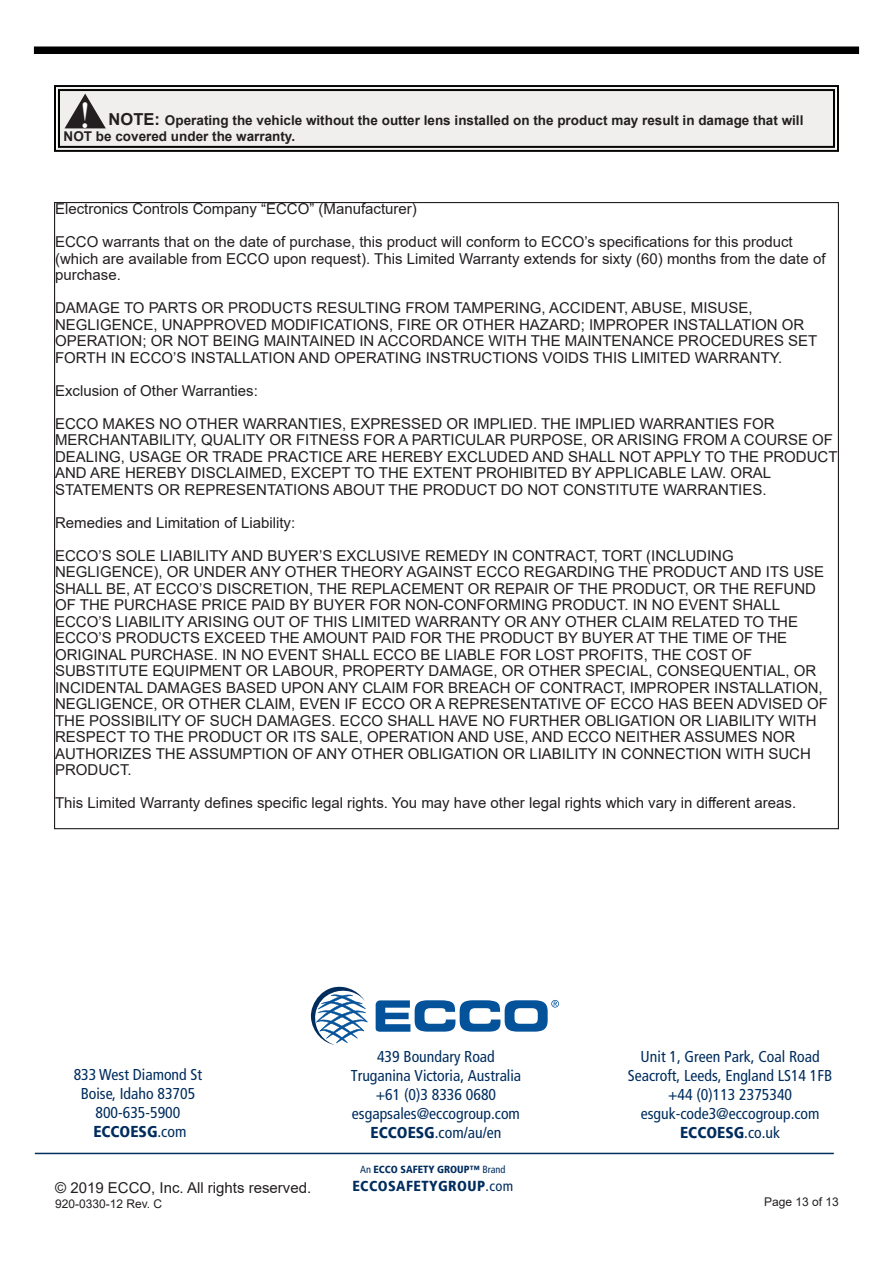
<style>
.page{position:relative;width:893px;height:1263px;background:#fff}
.page>*{position:absolute;margin:0;border:0;box-sizing:border-box;transform-origin:0 0}
.t1{font:38.25px "Bask Old Face";color:#fff}
.t2{font:condensed 15.75px/18.9px "Frutiger LT";color:#002d5e;text-align:center}
.t3{font:15px/16.5px "Arial";color:#231f20}
.t4{font:900 condensed 14.55px "Frutiger LT";letter-spacing:.03em;color:#002d5e}
.t5{font:700 13.5px/16.2px "Arial";color:#231f20}
.t6{font:12px "Arial";color:#231f20}
.t7{font:900 condensed 10.35px "Frutiger LT";color:#002d5e}
.s1{font-size:16.5px}
.s2{font-weight:900}
.s3{font-weight:400}
</style>
<div class="page">
<div style="left:34px;top:47px;width:825px;height:7px;background:#000"></div>
<hr style="left:35px;top:1153px;width:799px;height:1px;background:#002d5e">
<svg style="left:311px;top:987px;width:57px;height:58px"></svg>
<svg style="left:376px;top:1000px;width:183px;height:32px"></svg>
<svg style="left:54px;top:85px;width:785px;height:67px;background:#dfdedd"></svg>
<div style="left:58px;top:89px;width:777px;height:59px;border:2px solid #040503"></div>
<svg style="left:65px;top:94px;width:41px;height:34px"></svg>
<h1 class="t1" style="left:80px;top:93px;width:11px">!</h1>
<p class="t5" style="left:64px;top:113px;width:741px;text-indent:45px"><span class="s1">NOTE:</span> Operating the vehicle without the outter lens installed on the product may result in damage that will<br>NOT be covered under the warranty.</p>
<p class="t3" style="left:55px;top:200px;width:363px">Electronics Controls Company “ECCO” (Manufacturer)</p>
<p class="t3" style="left:55px;top:233px;width:772px">ECCO warrants that on the date of purchase, this product will conform to ECCO’s specifications for this product (which are available from ECCO upon request). This Limited Warranty extends for sixty (60) months from the date of purchase.</p>
<p class="t3" style="left:55px;top:299px;width:764px">DAMAGE TO PARTS OR PRODUCTS RESULTING FROM TAMPERING, ACCIDENT, ABUSE, MISUSE, NEGLIGENCE, UNAPPROVED MODIFICATIONS, FIRE OR OTHER HAZARD; IMPROPER INSTALLATION OR OPERATION; OR NOT BEING MAINTAINED IN ACCORDANCE WITH THE MAINTENANCE PROCEDURES SET FORTH IN ECCO’S INSTALLATION AND OPERATING INSTRUCTIONS VOIDS THIS LIMITED WARRANTY.</p>
<p class="t3" style="left:55px;top:382px;width:204px">Exclusion of Other Warranties:</p>
<p class="t3" style="left:55px;top:415px;width:784px">ECCO MAKES NO OTHER WARRANTIES, EXPRESSED OR IMPLIED. THE IMPLIED WARRANTIES FOR MERCHANTABILITY, QUALITY OR FITNESS FOR A PARTICULAR PURPOSE, OR ARISING FROM A COURSE OF DEALING, USAGE OR TRADE PRACTICE ARE HEREBY EXCLUDED AND SHALL NOT APPLY TO THE PRODUCT AND ARE HEREBY DISCLAIMED, EXCEPT TO THE EXTENT PROHIBITED BY APPLICABLE LAW. ORAL STATEMENTS OR REPRESENTATIONS ABOUT THE PRODUCT DO NOT CONSTITUTE WARRANTIES.</p>
<p class="t3" style="left:55px;top:514px;width:242px">Remedies and Limitation of Liability:</p>
<p class="t3" style="left:55px;top:547px;width:774px">ECCO’S SOLE LIABILITY AND BUYER’S EXCLUSIVE REMEDY IN CONTRACT, TORT (INCLUDING NEGLIGENCE), OR UNDER ANY OTHER THEORY AGAINST ECCO REGARDING THE PRODUCT AND ITS USE SHALL BE, AT ECCO’S DISCRETION, THE REPLACEMENT OR REPAIR OF THE PRODUCT, OR THE REFUND OF THE PURCHASE PRICE PAID BY BUYER FOR NON-CONFORMING PRODUCT. IN NO EVENT SHALL ECCO’S LIABILITY ARISING OUT OF THIS LIMITED WARRANTY OR ANY OTHER CLAIM RELATED TO THE ECCO’S PRODUCTS EXCEED THE AMOUNT PAID FOR THE PRODUCT BY BUYER AT THE TIME OF THE ORIGINAL PURCHASE. IN NO EVENT SHALL ECCO BE LIABLE FOR LOST PROFITS, THE COST OF SUBSTITUTE EQUIPMENT OR LABOUR, PROPERTY DAMAGE, OR OTHER SPECIAL, CONSEQUENTIAL, OR INCIDENTAL DAMAGES BASED UPON ANY CLAIM FOR BREACH OF CONTRACT, IMPROPER INSTALLATION, NEGLIGENCE, OR OTHER CLAIM, EVEN IF ECCO OR A REPRESENTATIVE OF ECCO HAS BEEN ADVISED OF THE POSSIBILITY OF SUCH DAMAGES. ECCO SHALL HAVE NO FURTHER OBLIGATION OR LIABILITY WITH RESPECT TO THE PRODUCT OR ITS SALE, OPERATION AND USE, AND ECCO NEITHER ASSUMES NOR AUTHORIZES THE ASSUMPTION OF ANY OTHER OBLIGATION OR LIABILITY IN CONNECTION WITH SUCH PRODUCT.</p>
<p class="t3" style="left:55px;top:794px;width:743px">This Limited Warranty defines specific legal rights. You may have other legal rights which vary in different areas.</p>
<p class="t2" style="left:74px;top:1066px;width:130px">833 West Diamond St<br>Boise, Idaho 83705<br>800-635-5900<br><span class="s2">ECCOESG</span>.com</p>
<p class="t3" style="left:55px;top:1179px;width:258px">© 2019 ECCO, Inc. All rights reserved.</p>
<p class="t6" style="left:55px;top:1195px;width:109px">920-0330-12 Rev. C</p>
<p class="t2" style="left:351px;top:1048px;width:172px">439 Boundary Road<br>Truganina Victoria, Australia +61 (0)3 8336 0680 esgapsales@eccogroup.com<br><span class="s2">ECCOESG</span>.com/au/en</p>
<p class="t7" style="left:360px;top:1164px;width:147px"><span class="s3">An</span> ECCO SAFETY GROUP™ <span class="s3">Brand</span></p>
<p class="t4" style="left:352px;top:1177px;width:163px">ECCOSAFETYGROUP<span class="s3">.com</span></p>
<p class="t2" style="left:628px;top:1048px;width:206px">Unit 1, Green Park, Coal Road<br>Seacroft, Leeds, England LS14 1FB +44 (0)113 2375340 esguk-code3@eccogroup.com<br><span class="s2">ECCOESG</span>.co.uk</p>
<p class="t6" style="left:764px;top:1197px;width:76px">Page 13 of 13</p>
</div>
